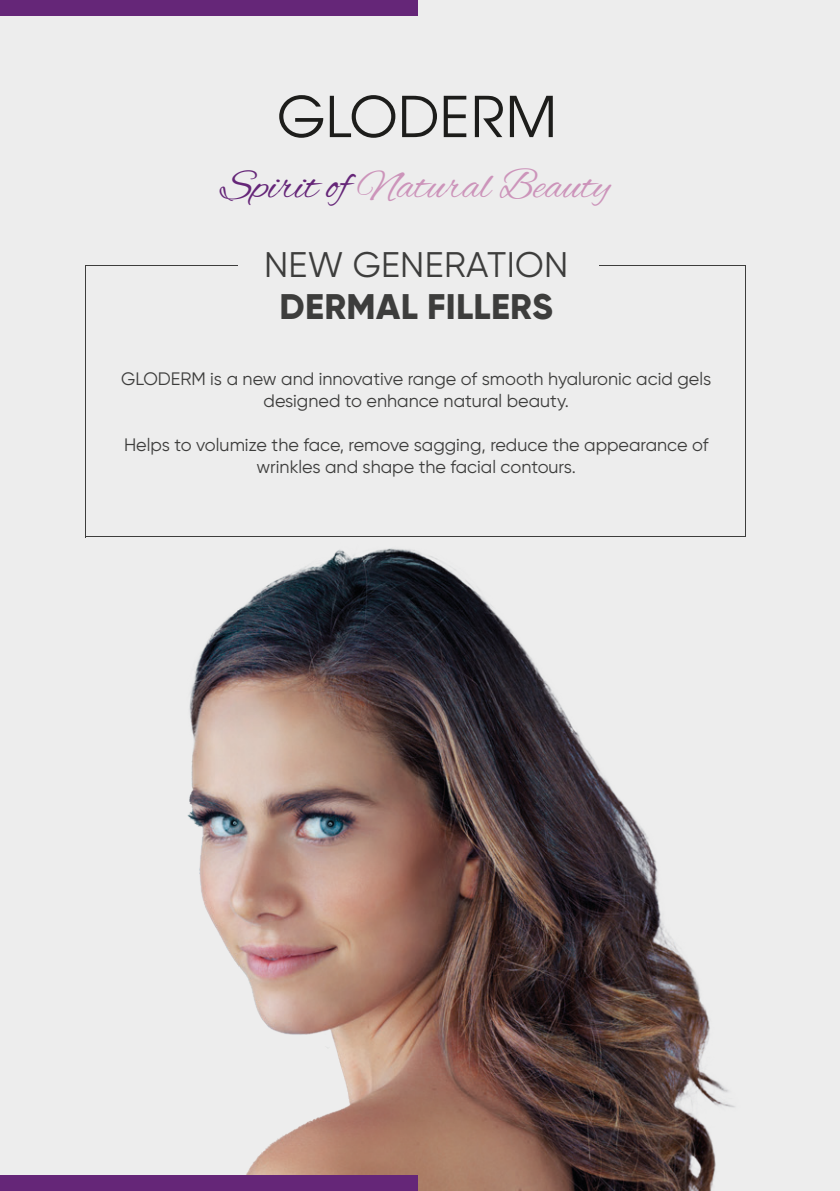
<style>
.page{position:relative;width:840px;height:1191px;background:#fff}
.page>*{position:absolute;margin:0;border:0;box-sizing:border-box;transform-origin:0 0}
.t1{font:42.8px "Alex Brush";color:#cc94ba}
.t2{font:35.6px "Gilroy";letter-spacing:.01em;color:#3d3d3c}
.t3{font:800 35.6px "Gilroy";letter-spacing:.01em;color:#3d3d3c}
.t4{font:18px/22px "Gilroy";color:#3d3d3c;text-align:center}
.s1{color:#652678}
</style>
<div class="page">
<div style="left:0;top:0;width:839px;height:1191px;background:#ededed"></div>
<img style="left:85px;top:265px;width:650px;height:926px">
<div style="left:0;top:0;width:417px;height:15px;background:#652678"></div>
<div style="left:0;top:1175px;width:417px;height:16px;background:#652678"></div>
<svg style="left:279px;top:95px;width:44px;height:43px"></svg>
<svg style="left:329px;top:95px;width:66px;height:43px"></svg>
<svg style="left:402px;top:96px;width:35px;height:41px"></svg>
<svg style="left:443px;top:96px;width:23px;height:41px"></svg>
<svg style="left:474px;top:96px;width:28px;height:41px"></svg>
<svg style="left:509px;top:96px;width:43px;height:41px"></svg>
<hr style="left:85px;top:265px;width:1px;height:272px;background:#3d3d3c">
<hr style="left:86px;top:265px;width:151px;height:1px;background:#3d3d3c">
<hr style="left:745px;top:265px;width:1px;height:272px;background:#3d3d3c">
<hr style="left:599px;top:265px;width:146px;height:1px;background:#3d3d3c">
<hr style="left:85px;top:536px;width:661px;height:1px;background:#3d3d3c">
<h1 class="t1" style="left:220px;top:162px;width:391px"><span class="s1">Spirit of</span> Natural Beauty</h1>
<h2 class="t2" style="left:264px;top:243px;width:305px">NEW GENERATION</h2>
<h2 class="t3" style="left:279px;top:284px;width:275px">DERMAL FILLERS</h2>
<p class="t4" style="left:121px;top:367px;width:591px">GLODERM is a new and innovative range of smooth hyaluronic acid gels designed to enhance natural beauty.</p>
<p class="t4" style="left:124px;top:433px;width:585px">Helps to volumize the face, remove sagging, reduce the appearance of wrinkles and shape the facial contours.</p>
</div>
